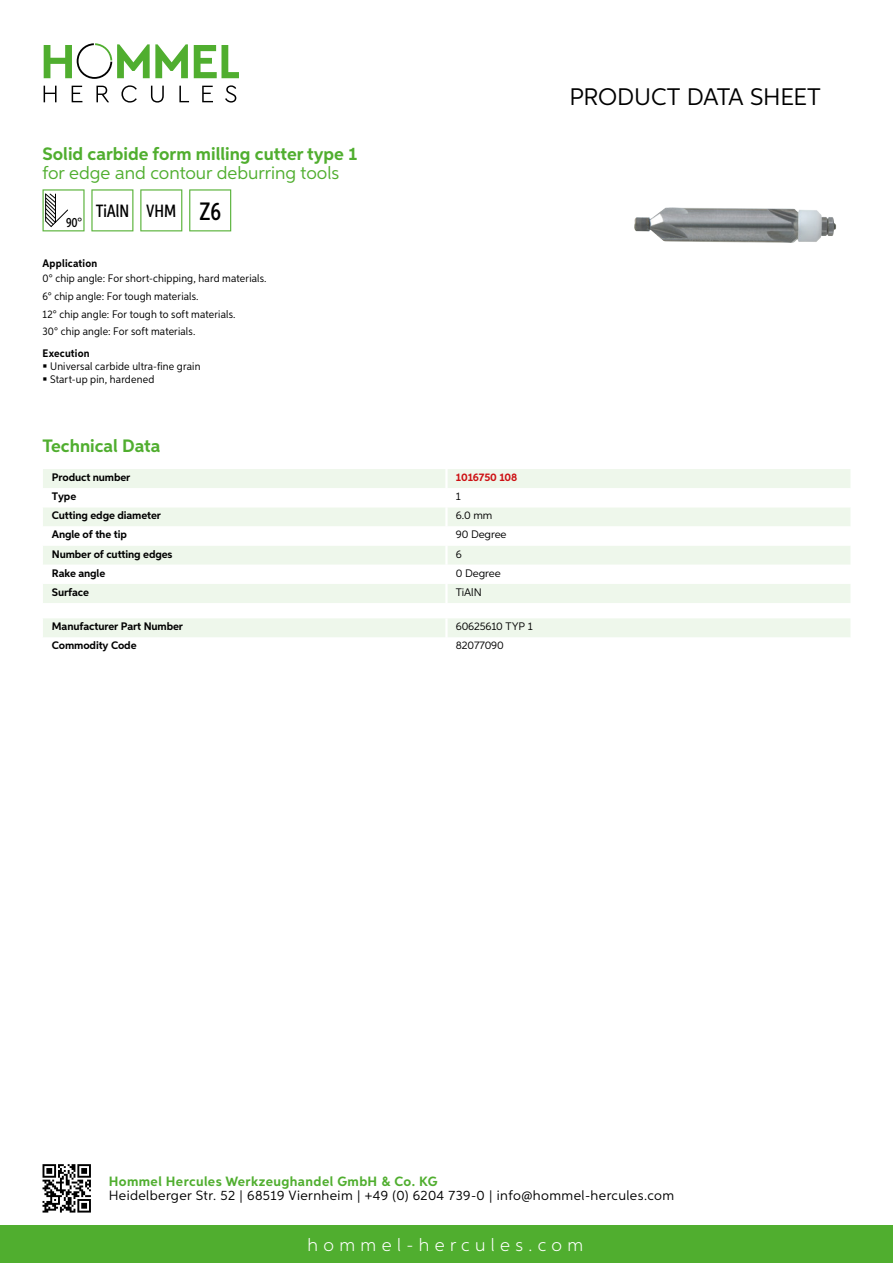
<style>
.page{position:relative;width:893px;height:1263px;background:#fff}
.page>*{position:absolute;margin:0;border:0;box-sizing:border-box;transform-origin:0 0}
.t1{font:24px "Aspira";letter-spacing:-.01em;color:#000}
.t2{font:700 18px "Aspira";color:#50ae2f}
.t3{font:18px "Aspira";color:#50ae2f}
.t4{font:300 18px "Aspira";letter-spacing:.3em;color:#fff}
.t5{font:500 17.85px "Aspira XX Nar";color:#000}
.t6{font:13.5px "Aspira";letter-spacing:.03em;color:#000}
.t7{font:700 13.5px "Aspira";letter-spacing:.03em;color:#50ae2f}
.t8{font:500 13.35px "Aspira XX Nar";color:#000}
.t9{font:10.95px/17.5px "Aspira Nar";letter-spacing:.015em;color:#000}
.t10{font:700 10.95px "Aspira";letter-spacing:-.01em;color:#000}
.t11{font:10.95px "Aspira";letter-spacing:-.01em;color:#000}
.t12{font:700 10.95px "Aspira Nar";letter-spacing:.015em;color:#000}
.t13{font:700 10.95px "Aspira";letter-spacing:-.01em;color:#cd1013}
.s1{font-size:25.2px}
</style>
<div class="page">
<div style="left:0;top:1226px;width:893px;height:37px;background:#50ae2f"></div>
<svg style="left:43px;top:1164px;width:48px;height:48px"></svg>
<svg style="left:194px;top:45px;width:45px;height:33px"></svg>
<svg style="left:44px;top:43px;width:144px;height:36px"></svg>
<svg style="left:44px;top:86px;width:13px;height:16px"></svg>
<svg style="left:72px;top:86px;width:10px;height:16px"></svg>
<svg style="left:96px;top:86px;width:13px;height:16px"></svg>
<svg style="left:121px;top:85px;width:16px;height:18px"></svg>
<svg style="left:151px;top:86px;width:13px;height:17px"></svg>
<svg style="left:179px;top:86px;width:10px;height:16px"></svg>
<svg style="left:202px;top:86px;width:11px;height:16px"></svg>
<svg style="left:225px;top:85px;width:11px;height:18px"></svg>
<div style="left:43px;top:469px;width:807px;height:134px;background:#eef7eb"></div>
<svg style="left:43px;top:488px;width:807px;height:96px"></svg>
<hr style="left:445px;top:469px;width:3px;height:19px;background:#fff">
<hr style="left:445px;top:488px;width:3px;height:19px;background:#fff">
<hr style="left:445px;top:507px;width:3px;height:19px;background:#fff">
<hr style="left:445px;top:526px;width:3px;height:20px;background:#fff">
<hr style="left:445px;top:546px;width:3px;height:19px;background:#fff">
<hr style="left:445px;top:565px;width:3px;height:19px;background:#fff">
<hr style="left:445px;top:584px;width:3px;height:19px;background:#fff">
<div style="left:43px;top:618px;width:807px;height:19px;background:#eef7eb"></div>
<svg style="left:43px;top:189px;width:42px;height:42px"></svg>
<svg style="left:91px;top:189px;width:42px;height:42px"></svg>
<svg style="left:140px;top:189px;width:42px;height:42px"></svg>
<svg style="left:189px;top:189px;width:42px;height:42px"></svg>
<img style="left:634px;top:207px;width:202px;height:36px">
<h2 class="t2" style="left:43px;top:142px;width:316px">Solid carbide form milling cutter type 1</h2>
<h2 class="t3" style="left:43px;top:162px;width:298px">for edge and contour deburring tools</h2>
<p class="t8" style="left:66px;top:215px;width:18px">90°</p>
<h3 class="t5" style="left:96px;top:200px;width:127px">TiAlN VHM <span class="s1">Z6</span></h3>
<p class="t12" style="left:43px;top:257px;width:56px">Application</p>
<p class="t9" style="left:43px;top:270px;width:226px">0° chip angle: For short-chipping, hard materials.<br>6° chip angle: For tough materials.<br>12° chip angle: For tough to soft materials.<br>30° chip angle: For soft materials.</p>
<p class="t12" style="left:43px;top:347px;width:49px">Execution</p>
<p class="t9" style="left:50px;top:360px;width:152px;line-height:12.8px">Universal carbide ultra-fine grain<br>Start-up pin, hardened</p>
<h2 class="t2" style="left:43px;top:435px;width:120px">Technical Data</h2>
<p class="t10" style="left:52px;top:470px;width:80px">Product number</p>
<p class="t13" style="left:456px;top:470px;width:63px">1016750 108</p>
<p class="t10" style="left:52px;top:490px;width:26px">Type</p>
<p class="t11" style="left:456px;top:490px;width:7px">1</p>
<p class="t10" style="left:52px;top:509px;width:111px">Cutting edge diameter</p>
<p class="t11" style="left:456px;top:509px;width:38px">6.0 mm</p>
<p class="t10" style="left:52px;top:528px;width:76px">Angle of the tip</p>
<p class="t11" style="left:456px;top:528px;width:52px">90 Degree</p>
<p class="t10" style="left:52px;top:547px;width:122px">Number of cutting edges</p>
<p class="t11" style="left:456px;top:547px;width:7px">6</p>
<p class="t10" style="left:52px;top:566px;width:55px">Rake angle</p>
<p class="t11" style="left:456px;top:566px;width:46px">0 Degree</p>
<p class="t10" style="left:52px;top:585px;width:39px">Surface</p>
<p class="t11" style="left:456px;top:585px;width:27px">TiAlN</p>
<p class="t10" style="left:52px;top:620px;width:133px">Manufacturer Part Number</p>
<p class="t11" style="left:456px;top:620px;width:78px">60625610 TYP 1</p>
<p class="t10" style="left:52px;top:639px;width:86px">Commodity Code</p>
<p class="t11" style="left:456px;top:639px;width:50px">82077090</p>
<h1 class="t1" style="left:569px;top:82px;width:253px">Product data sh eet</h1>
<p class="t7" style="left:109px;top:1172px;width:330px">Hommel Hercules Werkzeughandel GmbH &amp; Co. KG</p>
<p class="t6" style="left:109px;top:1187px;width:567px">Heidelberger Str. 52 | 68519 Viernheim | +49 (0) 6204 739-0 | info@hommel-hercules.com</p>
<h2 class="t4" style="left:307px;top:1234px;width:277px">hommel-hercules.com</h2>
</div>
